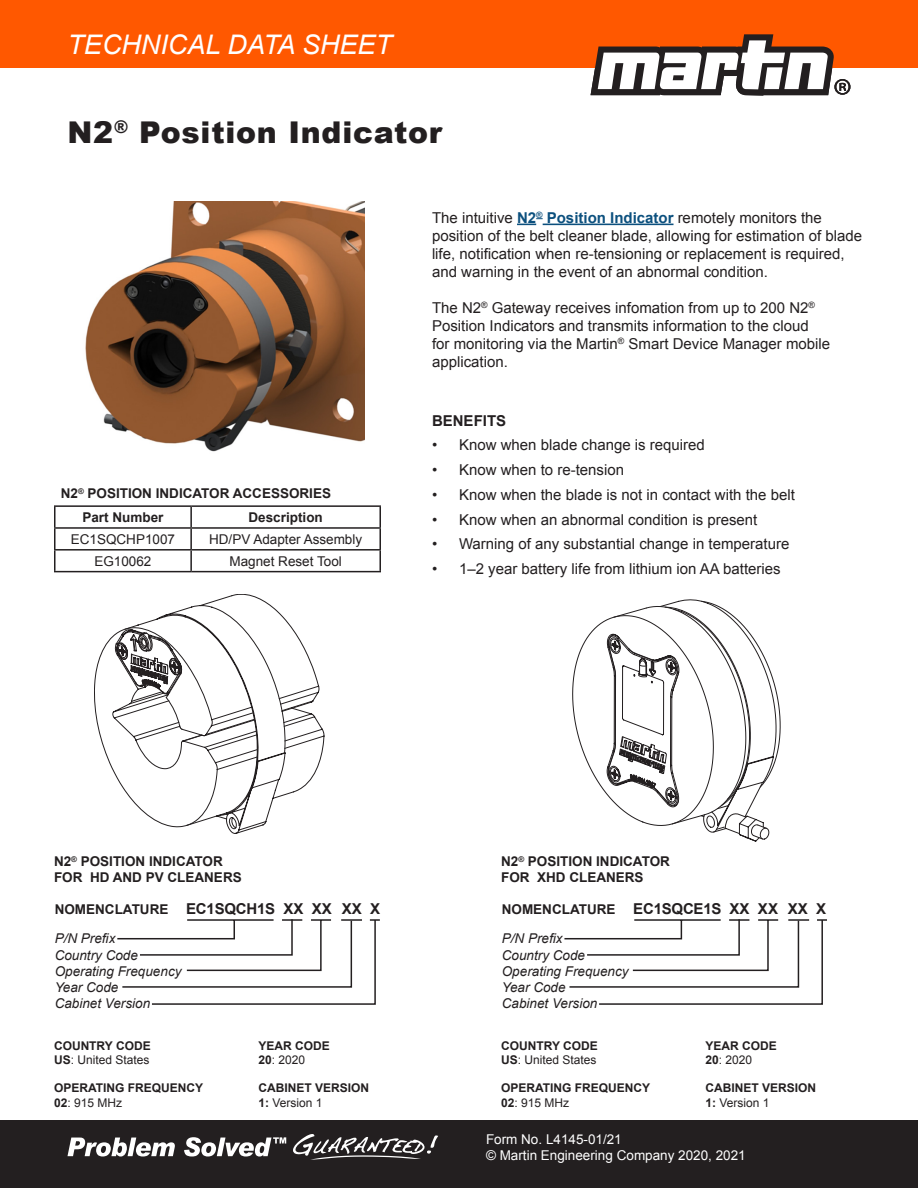
<style>
.page{position:relative;width:918px;height:1188px;background:#fff}
.page>*{position:absolute;margin:0;border:0;box-sizing:border-box;transform-origin:0 0}
.t1{font:900 30px "Arial";letter-spacing:.025em;color:#231f20}
.t2{font:italic 27px "Arial";color:#fff}
.t3{font:15px/18px "Arial";color:#231f20}
.P_N{font:700 15px "Arial";letter-spacing:-.015em;color:#231f20}
.Headline{font:700 15px "Arial";color:#231f20}
.P_N_Digit_Key{font:italic 13.5px/16.2px "Arial";color:#231f20}
.Headline-2{font:700 13.5px/16.2px "Arial";color:#231f20}
.t4{font:13.5px "Arial";color:#fff}
.Paragraph{font:13.5px "Arial";color:#231f20}
.Paragraph-2{font:700 13.5px "Arial";color:#231f20}
.t5{font:700 12px/14.4px "Arial";color:#231f20}
.s1{font-weight:700;color:#0c507e}
.s2{font-size:13.5px}
.s3{font-weight:400}
</style>
<div class="page">
<div style="left:0;top:1120px;width:918px;height:68px;background:#231f20"></div>
<div style="left:0;top:0;width:918px;height:68px;background:#ff5800"></div>
<svg style="left:591px;top:34px;width:259px;height:62px"></svg>
<svg style="left:517px;top:218px;width:26px;height:7px"></svg>
<hr style="left:543px;top:224px;width:131px;height:1px;background:#0c507e">
<svg style="left:67px;top:1134px;width:371px;height:26px"></svg>
<svg style="left:117px;top:919px;width:263px;height:86px"></svg>
<img style="left:85px;top:201px;width:279px;height:251px">
<svg style="left:94px;top:594px;width:230px;height:233px"></svg>
<svg style="left:572px;top:600px;width:209px;height:241px"></svg>
<svg style="left:564px;top:919px;width:263px;height:86px"></svg>
<hr style="left:54px;top:505px;width:137px;height:2px;background:#231f20">
<hr style="left:54px;top:507px;width:2px;height:20px;background:#231f20">
<hr style="left:191px;top:505px;width:190px;height:2px;background:#231f20">
<hr style="left:190px;top:507px;width:2px;height:20px;background:#231f20">
<hr style="left:379px;top:507px;width:2px;height:20px;background:#231f20">
<hr style="left:54px;top:527px;width:137px;height:2px;background:#231f20">
<hr style="left:54px;top:529px;width:2px;height:20px;background:#231f20">
<hr style="left:191px;top:527px;width:190px;height:2px;background:#231f20">
<hr style="left:190px;top:529px;width:2px;height:20px;background:#231f20">
<hr style="left:379px;top:529px;width:2px;height:20px;background:#231f20">
<hr style="left:54px;top:549px;width:137px;height:2px;background:#231f20">
<hr style="left:54px;top:551px;width:2px;height:20px;background:#231f20">
<hr style="left:191px;top:549px;width:190px;height:2px;background:#231f20">
<hr style="left:190px;top:551px;width:2px;height:20px;background:#231f20">
<hr style="left:379px;top:551px;width:2px;height:20px;background:#231f20">
<hr style="left:54px;top:571px;width:137px;height:1px;background:#231f20">
<hr style="left:191px;top:571px;width:190px;height:1px;background:#231f20">
<p class="t2" style="left:68px;top:27px;width:326px">TECHNICAL DATA SHEET</p>
<p class="t1" style="left:68px;top:110px;width:376px">N2<sup>®</sup> Position Indicator</p>
<p class="Headline-2" style="left:61px;top:486px;width:272px">N2<sup>®</sup> POSITION INDICATOR ACCESSORIES</p>
<p class="Paragraph-2" style="left:82px;top:508px;width:83px">Part Number</p>
<p class="Paragraph-2" style="left:249px;top:508px;width:76px">Description</p>
<p class="Paragraph" style="left:71px;top:530px;width:106px">EC1SQCHP1007</p>
<p class="Paragraph" style="left:209px;top:530px;width:155px">HD/PV Adapter Assembly</p>
<p class="Paragraph" style="left:94px;top:552px;width:59px">EG10062</p>
<p class="Paragraph" style="left:230px;top:552px;width:114px">Magnet Reset Tool</p>
<p class="t3" style="left:432px;top:209px;width:432px">The intuitive <span class="s1">N2</span><sup>®</sup> <span class="s1">Position Indicator</span> remotely monitors the position of the belt cleaner blade, allowing for estimation of blade life, notification when re-tensioning or replacement is required, and warning in the event of an abnormal condition.</p>
<p class="t3" style="left:432px;top:299px;width:400px">The N2<sup>®</sup> Gateway receives infomation from up to 200 N2<sup>® </sup>Position Indicators and transmits information to the cloud<br>for monitoring via the Martin<sup>®</sup> Smart Device Manager mobile application.</p>
<p class="Headline" style="left:432px;top:410px;width:76px">BENEFITS</p>
<p class="t3" style="left:432px;top:436px;width:274px">• Know when blade change is required</p>
<p class="t3" style="left:432px;top:461px;width:194px">• Know when to re-tension</p>
<p class="t3" style="left:432px;top:486px;width:365px">• Know when the blade is not in contact with the belt</p>
<p class="t3" style="left:432px;top:511px;width:327px">• Know when an abnormal condition is present</p>
<p class="t3" style="left:432px;top:535px;width:359px">• Warning of any substantial change in temperature</p>
<p class="t3" style="left:432px;top:560px;width:350px">• 1–2 year battery life from lithium ion AA batteries</p>
<p class="Headline-2" style="left:54px;top:854px;width:189px">N2<sup>®</sup> POSITION INDICATOR<br>FOR HD AND PV CLEANERS</p>
<p class="P_N" style="left:55px;top:898px;width:327px"><span class="s2">NOMENCLATURE</span> EC1SQCH1S XX XX XX X</p>
<p class="P_N_Digit_Key" style="left:55px;top:931px;width:128px">P/N Prefix<br>Country Code<br>Operating Frequency<br>Year Code<br>Cabinet Version</p>
<p class="t5" style="left:54px;top:1039px;width:98px">COUNTRY CODE<br>US<span class="s3">: United States</span></p>
<p class="t5" style="left:54px;top:1081px;width:151px">OPERATING FREQUENCY<br>02<span class="s3">: 915 MHz</span></p>
<p class="t5" style="left:258px;top:1039px;width:73px">YEAR CODE<br>20<span class="s3">: 2020</span></p>
<p class="t5" style="left:258px;top:1081px;width:112px">CABINET VERSION<br>1: <span class="s3">Version 1</span></p>
<p class="Headline-2" style="left:501px;top:854px;width:170px">N2<sup>®</sup> POSITION INDICATOR<br>FOR XHD CLEANERS</p>
<p class="P_N" style="left:502px;top:898px;width:326px"><span class="s2">NOMENCLATURE</span> EC1SQCE1S XX XX XX X</p>
<p class="P_N_Digit_Key" style="left:502px;top:931px;width:128px">P/N Prefix<br>Country Code<br>Operating Frequency<br>Year Code<br>Cabinet Version</p>
<p class="t5" style="left:501px;top:1039px;width:98px">COUNTRY CODE<br>US<span class="s3">: United States</span></p>
<p class="t5" style="left:501px;top:1081px;width:151px">OPERATING FREQUENCY<br>02<span class="s3">: 915 MHz</span></p>
<p class="t5" style="left:706px;top:1039px;width:73px">YEAR CODE<br>20<span class="s3">: 2020</span></p>
<p class="t5" style="left:706px;top:1081px;width:112px">CABINET VERSION<br>1: <span class="s3">Version 1</span></p>
<p class="t4" style="left:486px;top:1130px;width:137px">Form No. L4145-01/21</p>
<p class="t4" style="left:486px;top:1146px;width:261px">© Martin Engineering Company 2020, 2021</p>
<p class="t4" style="left:400px;top:1146px;width:260px">© Martin Engineering Company 1944, 2011</p>
</div>
